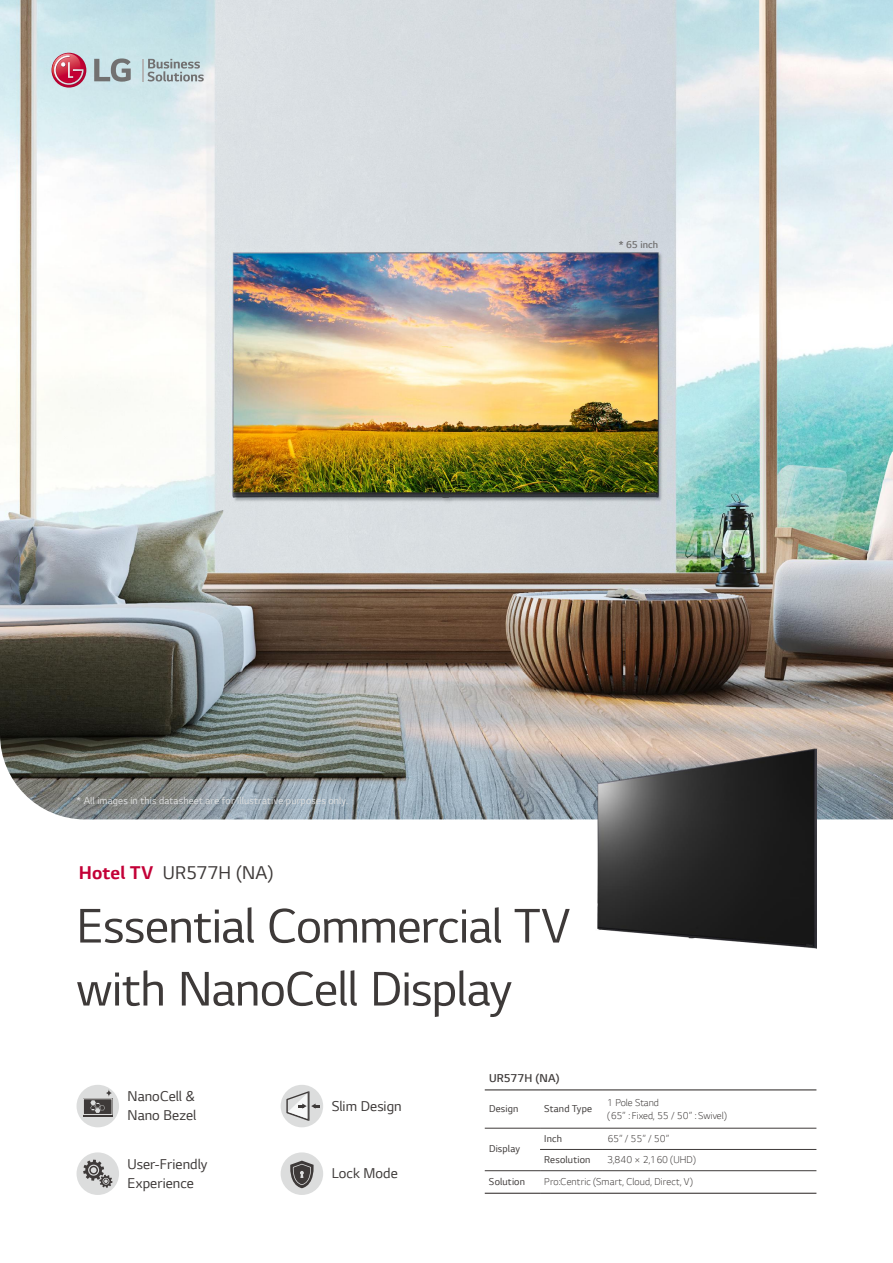
<style>
.page{position:relative;width:893px;height:1263px;background:#fff}
.page>*{position:absolute;margin:0;border:0;box-sizing:border-box;transform-origin:0 0}
.t1{font:51px/63px "LG Smart";letter-spacing:-.01em;color:#3e3a39}
.t2{font:19.5px "LG Smart";letter-spacing:-.005em;color:#3e3a39}
.t3{font:15px/19.5px "LG Smart";letter-spacing:.005em;color:#3e3a39}
.t4{font:300 12px "LG Smart";letter-spacing:.015em;color:#3e3a39}
.t5{font:300 10.5px/13.5px "LG Smart";color:#3e3a39}
.t6{font:10.5px "LG Smart";letter-spacing:.02em;color:#dcdddd}
.t7{font:10.5px "LG Smart";letter-spacing:.015em;color:#3e3a39}
.t8{font:300 10.5px "LG Smart";color:#727171}
.s1{font-weight:700;color:#c30037}
</style>
<div class="page">
<img style="left:0;top:0;width:893px;height:612px">
<svg style="left:143px;top:59px;width:61px;height:22px"></svg>
<svg style="left:94px;top:58px;width:37px;height:24px"></svg>
<svg style="left:52px;top:53px;width:34px;height:35px"></svg>
<svg style="left:52px;top:54px;width:32px;height:31px"></svg>
<img style="left:0;top:612px;width:893px;height:268px">
<div style="left:281px;top:1152px;width:42px;height:43px;background:#dcdddd;border-radius:50%"></div>
<svg style="left:290px;top:1160px;width:24px;height:28px"></svg>
<div style="left:281px;top:1085px;width:42px;height:42px;background:#dcdddd;border-radius:50%"></div>
<svg style="left:286px;top:1091px;width:34px;height:30px"></svg>
<img style="left:571px;top:742px;width:245px;height:207px">
<div style="left:77px;top:1085px;width:42px;height:42px;background:#dcdddd;border-radius:50%"></div>
<div style="left:77px;top:1152px;width:42px;height:43px;background:#dcdddd;border-radius:50%"></div>
<svg style="left:83px;top:1159px;width:29px;height:29px"></svg>
<div style="left:83px;top:1098px;width:30px;height:19px;background:#3e3a39"></div>
<svg style="left:90px;top:1100px;width:15px;height:13px"></svg>
<div style="left:83px;top:1098px;width:29px;height:17px;border:1px solid #dddddc"></div>
<svg style="left:106px;top:1089px;width:6px;height:8px"></svg>
<hr style="left:485px;top:1128px;width:55px;height:1px;background:#3e3a39">
<hr style="left:540px;top:1128px;width:63px;height:1px;background:#3e3a39">
<hr style="left:603px;top:1128px;width:213px;height:1px;background:#3e3a39">
<hr style="left:540px;top:1149px;width:63px;height:1px;background:#3e3a39">
<hr style="left:603px;top:1149px;width:213px;height:1px;background:#3e3a39">
<hr style="left:485px;top:1170px;width:55px;height:1px;background:#3e3a39">
<hr style="left:540px;top:1170px;width:63px;height:1px;background:#3e3a39">
<hr style="left:603px;top:1170px;width:213px;height:1px;background:#3e3a39">
<hr style="left:485px;top:1089px;width:55px;height:1px;background:#3e3a39">
<hr style="left:540px;top:1089px;width:63px;height:1px;background:#3e3a39">
<hr style="left:603px;top:1089px;width:213px;height:1px;background:#3e3a39">
<hr style="left:485px;top:1193px;width:55px;height:1px;background:#3e3a39">
<hr style="left:540px;top:1193px;width:63px;height:1px;background:#3e3a39">
<hr style="left:603px;top:1193px;width:213px;height:1px;background:#3e3a39">
<p class="t8" style="left:619px;top:237px;width:41px">* 65 inch</p>
<p class="t6" style="left:77px;top:794px;width:273px">* All images in this datasheet are for illustrative purposes only.</p>
<h2 class="t2" style="left:79px;top:860px;width:196px"><span class="s1">Hotel TV</span> UR577H (NA)</h2>
<h1 class="t1" style="left:77px;top:893px;width:495px">Essential Commercial TV with NanoCell Display</h1>
<h3 class="t3" style="left:128px;top:1086px;width:70px">NanoCell &amp;<br>Nano Bezel</h3>
<h3 class="t3" style="left:128px;top:1153px;width:81px">User-Friendly<br>Experience</h3>
<h3 class="t3" style="left:332px;top:1163px;width:68px">Lock Mode</h3>
<h3 class="t3" style="left:332px;top:1095px;width:71px">Slim Design</h3>
<p class="t4" style="left:489px;top:1070px;width:72px">UR577H (NA)</p>
<p class="t7" style="left:489px;top:1101px;width:31px">Design</p>
<p class="t7" style="left:544px;top:1101px;width:49px">Stand Type</p>
<p class="t5" style="left:607px;top:1095px;width:121px">1 Pole Stand<br>(65” : Fixed, 55 / 50” : Swivel)</p>
<p class="t7" style="left:489px;top:1142px;width:32px">Display</p>
<p class="t7" style="left:544px;top:1131px;width:19px">Inch</p>
<p class="t5" style="left:607px;top:1131px;width:64px">65” / 55” / 50”</p>
<p class="t7" style="left:544px;top:1152px;width:48px">Resolution</p>
<p class="t5" style="left:607px;top:1152px;width:90px">3,840 × 2,160 (UHD)</p>
<p class="t7" style="left:489px;top:1174px;width:38px">Solution</p>
<p class="t5" style="left:544px;top:1174px;width:150px">Pro:Centric (Smart, Cloud, Direct, V)</p>
</div>
